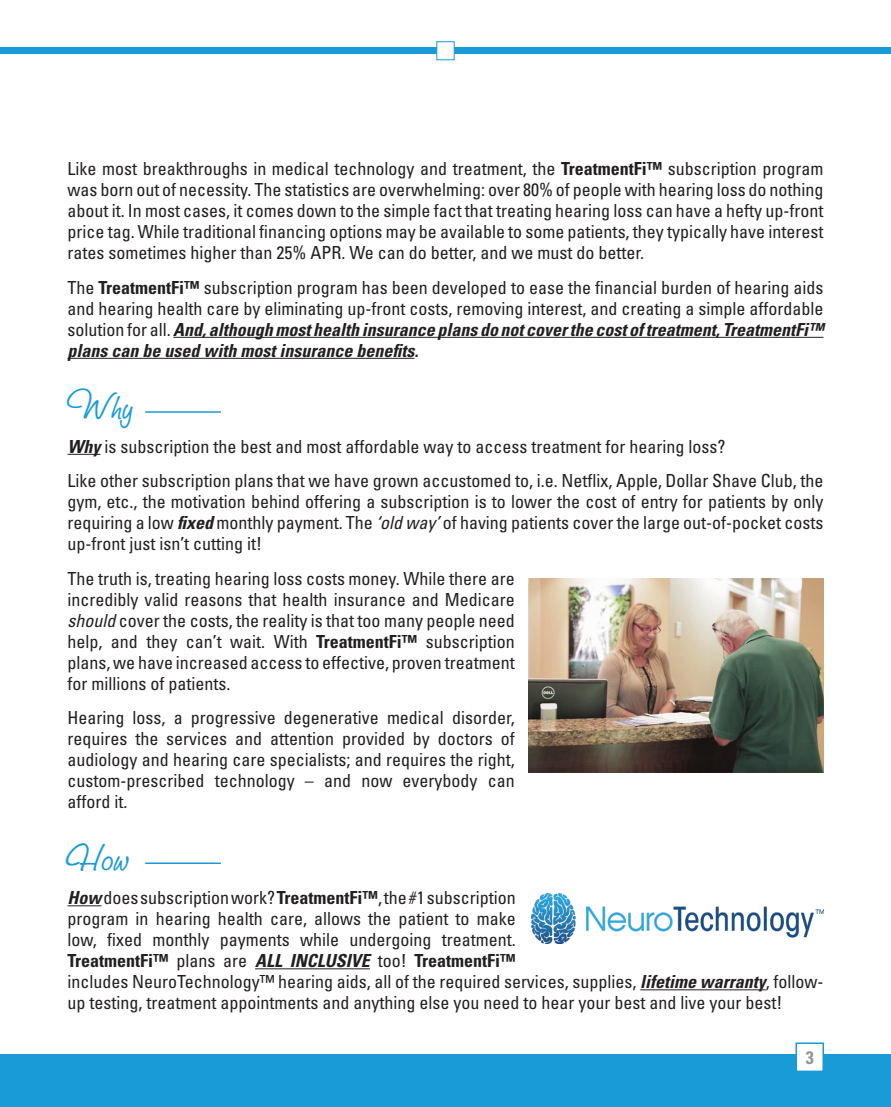
<style>
.page{position:relative;width:891px;height:1107px;background:#fff}
.page>*{position:absolute;margin:0;border:0;box-sizing:border-box;transform-origin:0 0}
.t1{font:45px "Studio Script ITC Std";letter-spacing:-.005em;color:#199bd8}
.t2{font:condensed 18px/21px "Univers LT Std";color:#231f20;text-align:justify}
.t3{font:700 condensed 18px "Univers LT Std";color:#939698}
.s1{font-weight:700}
.s2{font-weight:700;font-style:italic}
.s3{font-style:italic}
</style>
<div class="page">
<div style="left:0;top:1055px;width:891px;height:52px;background:#199bd8"></div>
<div style="left:796px;top:1042px;width:28px;height:30px;background:#fff;border:2px solid #199bd8"></div>
<div style="left:0;top:48px;width:891px;height:6px;background:#199bd8"></div>
<div style="left:436px;top:41px;width:19px;height:19px;background:#fff;border:1px solid #199bd8"></div>
<hr style="left:173px;top:337px;width:650px;height:1px;background:#231f20">
<hr style="left:68px;top:358px;width:346px;height:1px;background:#231f20">
<hr style="left:68px;top:454px;width:32px;height:1px;background:#231f20">
<hr style="left:68px;top:905px;width:34px;height:1px;background:#231f20">
<hr style="left:255px;top:968px;width:115px;height:1px;background:#231f20">
<hr style="left:640px;top:989px;width:126px;height:1px;background:#231f20">
<img style="left:528px;top:579px;width:296px;height:194px">
<img style="left:532px;top:894px;width:292px;height:50px">
<hr style="left:145px;top:411px;width:76px;height:2px;background:#199bd8">
<hr style="left:145px;top:862px;width:76px;height:2px;background:#199bd8">
<p class="t2" style="left:68px;top:158px;width:758px">Like most breakthroughs in medical technology and treatment, the <span class="s1">TreatmentFi™</span> subscription program was born out of necessity. The statistics are overwhelming: over 80% of people with hearing loss do nothing about it. In most cases, it comes down to the simple fact that treating hearing loss can have a hefty up-front price tag. While traditional financing options may be available to some patients, they typically have interest rates sometimes higher than 25% APR. We can do better, and we must do better.</p>
<p class="t2" style="left:68px;top:276px;width:758px">The <span class="s1">TreatmentFi™</span> subscription program has been developed to ease the financial burden of hearing aids and hearing health care by eliminating up-front costs, removing interest, and creating a simple affordable solution for all. <span class="s2">And, although most health insurance plans do not cover the cost of treatment, TreatmentFi™ plans can be used with most insurance benefits.</span></p>
<p class="t1" style="left:68px;top:379px;width:68px">Why</p>
<p class="t2" style="left:68px;top:435px;width:659px"><span class="s2">Why</span> is subscription the best and most affordable way to access treatment for hearing loss?</p>
<p class="t2" style="left:68px;top:470px;width:758px">Like other subscription plans that we have grown accustomed to, i.e. Netflix, Apple, Dollar Shave Club, the gym, etc., the motivation behind offering a subscription is to lower the cost of entry for patients by only requiring a low <span class="s2">fixed</span> monthly payment. The <span class="s3">‘old way’</span> of having patients cover the large out-of-pocket costs up-front just isn’t cutting it!</p>
<p class="t2" style="left:68px;top:567px;width:449px">The truth is, treating hearing loss costs money. While there are incredibly valid reasons that health insurance and Medicare <span class="s3">should</span> cover the costs, the reality is that too many people need help, and they can’t wait. With <span class="s1">TreatmentFi™</span> subscription plans, we have increased access to effective, proven treatment for millions of patients.</p>
<p class="t2" style="left:68px;top:707px;width:449px">Hearing loss, a progressive degenerative medical disorder, requires the services and attention provided by doctors of audiology and hearing care specialists; and requires the right, custom-prescribed technology – and now everybody can afford it.</p>
<p class="t1" style="left:68px;top:830px;width:63px">How</p>
<p class="t2" style="left:68px;top:887px;width:758px;text-align:left"><span class="s2">How</span> does subscription work? <span class="s1">TreatmentFi™</span>, the #1 subscription<br>program in hearing health care, allows the patient to make<br>low, fixed monthly payments while undergoing treatment.<br><span class="s1">TreatmentFi™</span> plans are <span class="s2">ALL INCLUSIVE</span> too! <span class="s1">TreatmentFi™<br></span>includes NeuroTechnology™ hearing aids, all of the required services, supplies, <span class="s2">lifetime warranty</span>, follow&shy;up testing, treatment appointments and anything else you need to hear your best and live your best!</p>
<p class="t3" style="left:806px;top:1046px;width:9px">3</p>
</div>
